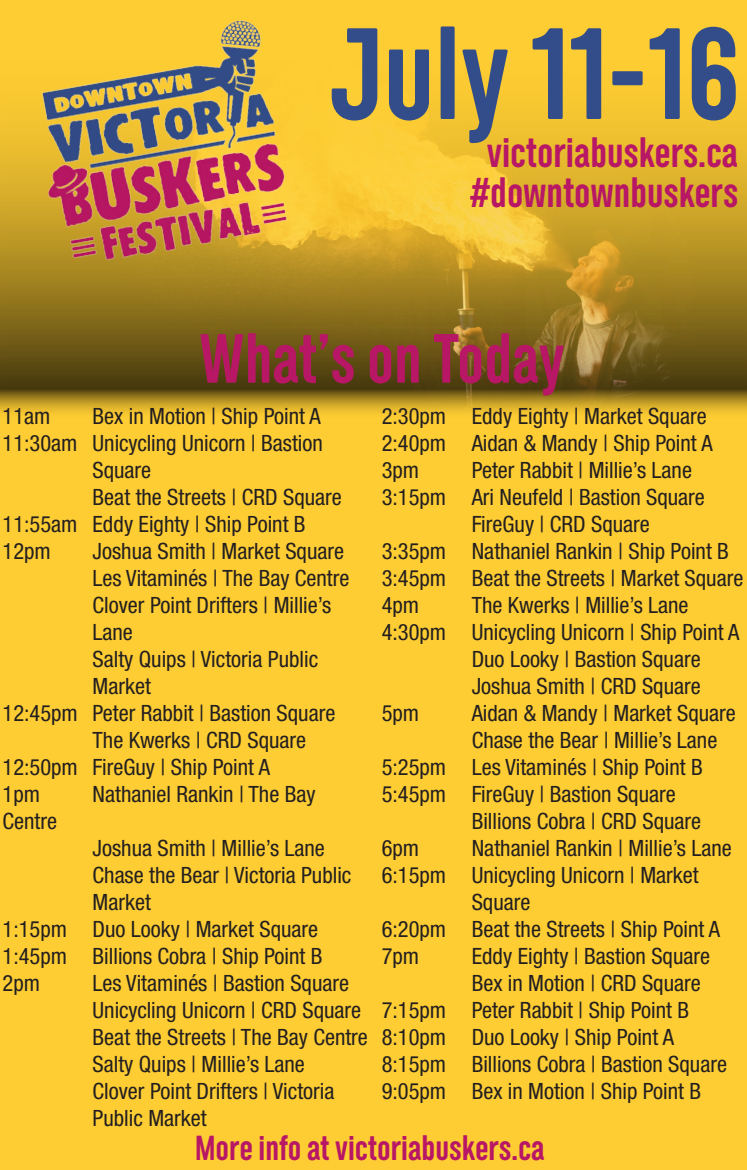
<style>
.page{position:relative;width:747px;height:1170px;background:#fecd33}
.page>*{position:absolute;margin:0;border:0;box-sizing:border-box;transform-origin:0 0}
.t1{font:700 140px "Interborough";color:#324d89}
.t2{font:700 75px "Interborough";color:#b71765}
.t3{font:700 45px "Interborough";color:#b71765}
.t4{font:700 37.5px "Interborough";color:#b71765}
.t5{font:condensed 22.5px/27px "Helvetica Neue LT Std";color:#231f20}
</style>
<div class="page">
<img style="left:0;top:120px;width:747px;height:293px">
<img style="left:0;top:20px;width:340px;height:288px">
<p class="t1" style="left:329px;top:-12px;width:413px">July 11-16</p>
<p class="t3" style="left:487px;top:125px;width:253px">victoriabuskers.ca</p>
<p class="t3" style="left:470px;top:165px;width:269px">#downtownbuskers</p>
<p class="t2" style="left:199px;top:312px;width:367px">What’s on Today</p>
<p class="t5" style="left:3px;top:402px;width:49px">11am</p>
<p class="t5" style="left:93px;top:402px;width:230px">Bex in Motion | Ship Point A</p>
<p class="t5" style="left:93px;top:429px;width:232px;text-indent:-90px">11:30am Unicycling Unicorn | Bastion<br>Square</p>
<p class="t5" style="left:93px;top:483px;width:251px">Beat the Streets | CRD Square</p>
<p class="t5" style="left:3px;top:510px;width:305px">11:55am Eddy Eighty | Ship Point B</p>
<p class="t5" style="left:3px;top:537px;width:50px">12pm</p>
<p class="t5" style="left:93px;top:537px;width:253px">Joshua Smith | Market Square</p>
<p class="t5" style="left:93px;top:564px;width:258px">Les Vitaminés | The Bay Centre</p>
<p class="t5" style="left:93px;top:591px;width:240px">Clover Point Drifters | Millie’s<br>Lane</p>
<p class="t5" style="left:93px;top:645px;width:227px">Salty Quips | Victoria Public<br>Market</p>
<p class="t5" style="left:3px;top:699px;width:334px">12:45pm Peter Rabbit | Bastion Square</p>
<p class="t5" style="left:93px;top:726px;width:215px">The Kwerks | CRD Square</p>
<p class="t5" style="left:3px;top:753px;width:269px">12:50pm FireGuy | Ship Point A</p>
<p class="t5" style="left:3px;top:780px;width:39px">1pm</p>
<p class="t5" style="left:93px;top:780px;width:225px">Nathaniel Rankin | The Bay</p>
<p class="t5" style="left:3px;top:807px;width:56px">Centre</p>
<p class="t5" style="left:93px;top:834px;width:234px">Joshua Smith | Millie’s Lane</p>
<p class="t5" style="left:93px;top:861px;width:260px">Chase the Bear | Victoria Public<br>Market</p>
<p class="t5" style="left:3px;top:915px;width:317px">1:15pm Duo Looky | Market Square</p>
<p class="t5" style="left:3px;top:942px;width:321px">1:45pm Billions Cobra | Ship Point B</p>
<p class="t5" style="left:3px;top:969px;width:39px">2pm</p>
<p class="t5" style="left:93px;top:969px;width:258px">Les Vitaminés | Bastion Square</p>
<p class="t5" style="left:93px;top:996px;width:270px">Unicycling Unicorn | CRD Square</p>
<p class="t5" style="left:93px;top:1023px;width:277px">Beat the Streets | The Bay Centre</p>
<p class="t5" style="left:93px;top:1050px;width:214px">Salty Quips | Millie’s Lane</p>
<p class="t5" style="left:93px;top:1077px;width:243px">Clover Point Drifters | Victoria<br>Public Market</p>
<p class="t5" style="left:382px;top:402px;width:327px">2:30pm Eddy Eighty | Market Square</p>
<p class="t5" style="left:382px;top:429px;width:332px">2:40pm Aidan &amp; Mandy | Ship Point A</p>
<p class="t5" style="left:382px;top:456px;width:39px">3pm</p>
<p class="t5" style="left:472px;top:456px;width:222px">Peter Rabbit | Millie’s Lane</p>
<p class="t5" style="left:382px;top:483px;width:325px">3:15pm Ari Neufeld | Bastion Square</p>
<p class="t5" style="left:472px;top:510px;width:180px">FireGuy | CRD Square</p>
<p class="t5" style="left:382px;top:537px;width:349px">3:35pm Nathaniel Rankin | Ship Point B</p>
<p class="t5" style="left:382px;top:564px;width:363px">3:45pm Beat the Streets | Market Square</p>
<p class="t5" style="left:382px;top:591px;width:39px">4pm</p>
<p class="t5" style="left:472px;top:591px;width:218px">The Kwerks | Millie’s Lane</p>
<p class="t5" style="left:382px;top:618px;width:359px">4:30pm Unicycling Unicorn | Ship Point A</p>
<p class="t5" style="left:472px;top:645px;width:230px">Duo Looky | Bastion Square</p>
<p class="t5" style="left:472px;top:672px;width:231px">Joshua Smith | CRD Square</p>
<p class="t5" style="left:382px;top:699px;width:39px">5pm</p>
<p class="t5" style="left:472px;top:699px;width:266px">Aidan &amp; Mandy | Market Square</p>
<p class="t5" style="left:472px;top:726px;width:247px">Chase the Bear | Millie’s Lane</p>
<p class="t5" style="left:382px;top:753px;width:323px">5:25pm Les Vitaminés | Ship Point B</p>
<p class="t5" style="left:382px;top:780px;width:296px">5:45pm FireGuy | Bastion Square</p>
<p class="t5" style="left:472px;top:807px;width:231px">Billions Cobra | CRD Square</p>
<p class="t5" style="left:382px;top:834px;width:39px">6pm</p>
<p class="t5" style="left:472px;top:834px;width:262px">Nathaniel Rankin | Millie’s Lane</p>
<p class="t5" style="left:472px;top:861px;width:228px;text-indent:-90px">6:15pm Unicycling Unicorn | Market<br>Square</p>
<p class="t5" style="left:382px;top:915px;width:340px">6:20pm Beat the Streets | Ship Point A</p>
<p class="t5" style="left:382px;top:942px;width:39px">7pm</p>
<p class="t5" style="left:472px;top:942px;width:240px">Eddy Eighty | Bastion Square</p>
<p class="t5" style="left:472px;top:969px;width:231px">Bex in Motion | CRD Square</p>
<p class="t5" style="left:382px;top:996px;width:309px">7:15pm Peter Rabbit | Ship Point B</p>
<p class="t5" style="left:382px;top:1023px;width:294px">8:10pm Duo Looky | Ship Point A</p>
<p class="t5" style="left:382px;top:1050px;width:347px">8:15pm Billions Cobra | Bastion Square</p>
<p class="t5" style="left:382px;top:1077px;width:321px">9:05pm Bex in Motion | Ship Point B</p>
<p class="t4" style="left:195px;top:1125px;width:351px">More info at victoriabuskers.ca</p>
</div>
